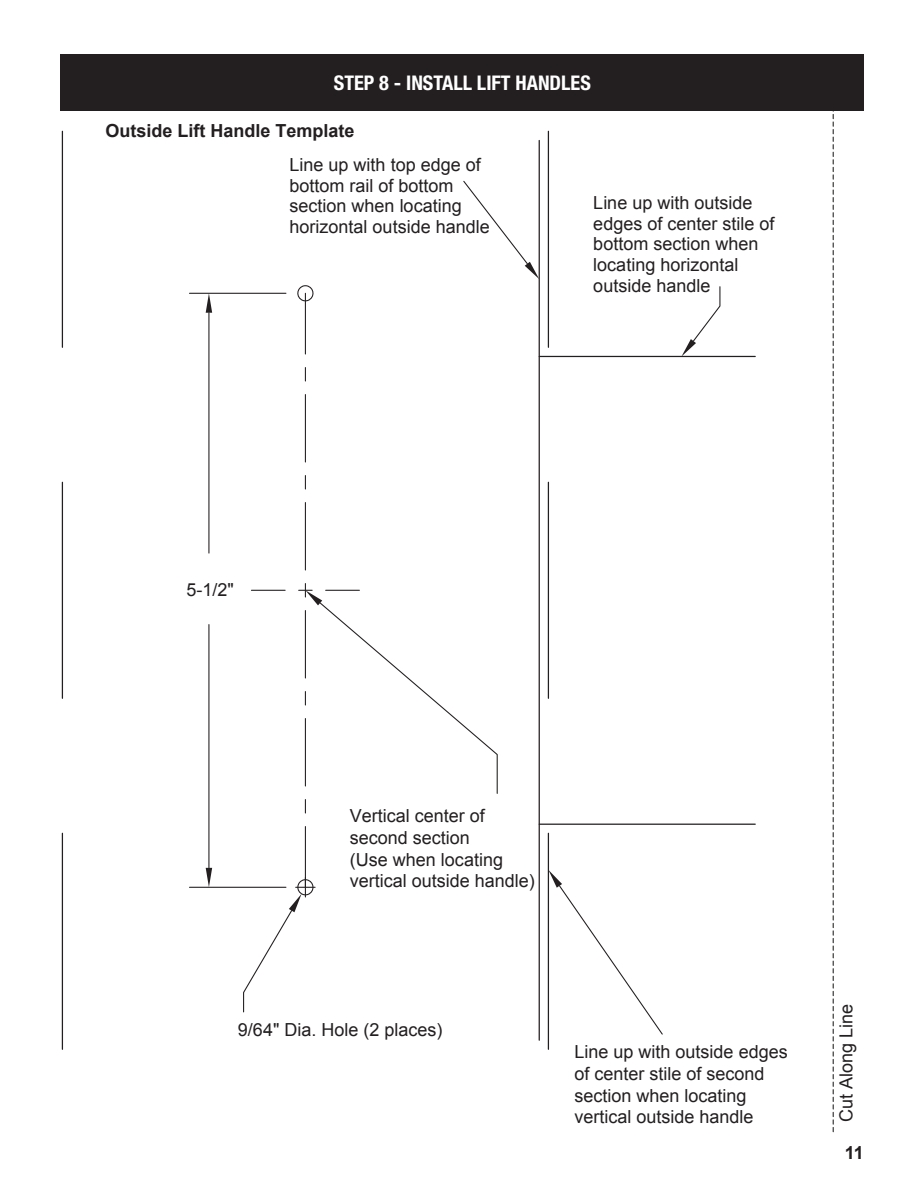
<style>
.page{position:relative;width:918px;height:1188px;background:#fff}
.page>*{position:absolute;margin:0;border:0;box-sizing:border-box;transform-origin:0 0}
.t1{font:700 condensed 20.25px "Helvetica Neue";color:#fff}
.t2{font:18px/20.7px "Arial";color:#231f20}
.t3{font:700 18px "Arial";color:#231f20}
</style>
<div class="page">
<div style="left:61px;top:54px;width:803px;height:56px;background:#231f20"></div>
<svg style="left:833px;top:110px;width:1px;height:1022px"></svg>
<svg style="left:297px;top:285px;width:17px;height:17px"></svg>
<hr style="left:62px;top:833px;width:1px;height:216px;background:#231f20">
<hr style="left:548px;top:833px;width:1px;height:216px;background:#231f20">
<hr style="left:62px;top:131px;width:1px;height:216px;background:#231f20">
<hr style="left:548px;top:131px;width:1px;height:216px;background:#231f20">
<hr style="left:62px;top:482px;width:1px;height:216px;background:#231f20">
<hr style="left:548px;top:482px;width:1px;height:216px;background:#231f20">
<hr style="left:539px;top:140px;width:1px;height:900px;background:#231f20">
<hr style="left:539px;top:356px;width:216px;height:1px;background:#231f20">
<hr style="left:539px;top:824px;width:216px;height:1px;background:#231f20">
<hr style="left:305px;top:293px;width:1px;height:61px;background:#231f20">
<svg style="left:305px;top:368px;width:1px;height:13px"></svg>
<hr style="left:305px;top:395px;width:1px;height:67px;background:#231f20">
<svg style="left:305px;top:476px;width:1px;height:13px"></svg>
<hr style="left:305px;top:503px;width:1px;height:67px;background:#231f20">
<svg style="left:305px;top:800px;width:1px;height:13px"></svg>
<hr style="left:305px;top:827px;width:1px;height:60px;background:#231f20">
<hr style="left:251px;top:590px;width:34px;height:1px;background:#231f20">
<svg style="left:549px;top:870px;width:114px;height:165px"></svg>
<svg style="left:682px;top:286px;width:39px;height:70px"></svg>
<svg style="left:463px;top:180px;width:76px;height:99px"></svg>
<svg style="left:299px;top:584px;width:199px;height:210px"></svg>
<hr style="left:189px;top:887px;width:97px;height:1px;background:#231f20">
<hr style="left:189px;top:293px;width:97px;height:1px;background:#231f20">
<hr style="left:208px;top:625px;width:1px;height:243px;background:#231f20">
<hr style="left:208px;top:313px;width:1px;height:240px;background:#231f20">
<svg style="left:206px;top:868px;width:6px;height:19px"></svg>
<svg style="left:206px;top:293px;width:6px;height:20px"></svg>
<svg style="left:243px;top:878px;width:72px;height:135px"></svg>
<p class="t1" style="left:334px;top:71px;width:259px">STEP 8 - INSTALL LIFT HANDLES</p>
<p class="t3" style="left:106px;top:119px;width:251px">Outside Lift Handle Template</p>
<p class="t2" style="left:290px;top:154px;width:202px">Line up with top edge of bottom rail of bottom section when locating horizontal outside handle</p>
<p class="t2" style="left:593px;top:192px;width:183px">Line up with outside edges of center stile of bottom section when locating horizontal outside handle</p>
<p class="t2" style="left:186px;top:580px;width:49px">5-1/2"</p>
<p class="t2" style="left:350px;top:805px;width:187px;line-height:21.6px">Vertical center of second section<br>(Use when locating vertical outside handle)</p>
<p class="t2" style="left:238px;top:1019px;width:206px">9/64" Dia. Hole (2 places)</p>
<p class="t2" style="left:574px;top:1041px;width:215px;line-height:21.6px">Line up with outside edges of center stile of second section when locating vertical outside handle</p>
<p class="t2" style="left:836px;top:1122px;width:120px;rotate:-90deg">Cut Along Line</p>
<p class="t3" style="left:845px;top:1141px;width:21px">11</p>
</div>
